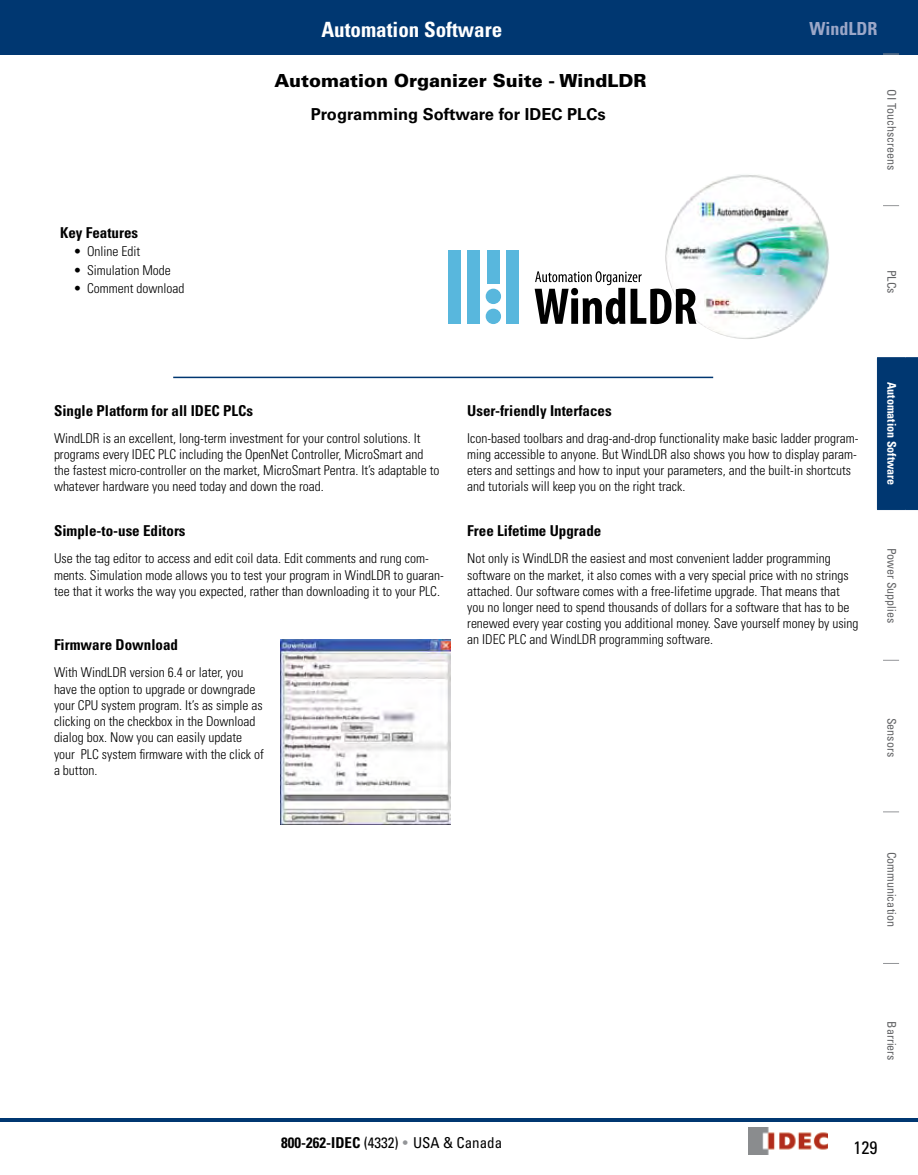
<style>
.page{position:relative;width:918px;height:1175px;background:#fff}
.page>*{position:absolute;margin:0;border:0;box-sizing:border-box;transform-origin:0 0}
.t1{font:700 condensed 21px "Univers LT Std";color:#fff}
.t2{font:900 18px "Univers LT Std";color:#000}
.t3{font:700 condensed 18px "Univers LT Std";color:#9ca7c8}
.t4{font:condensed 18px "Univers LT Std";color:#000}
.t5{font:700 16.5px "Univers LT Std";color:#000}
.t6{font:700 condensed 15px "Univers LT Std";color:#000}
.t7{font:condensed 15px "Univers LT Std";color:#000}
.t8{font:300 condensed 13.5px/16.2px "Univers LT Std";color:#000}
.t9{font:condensed 12px "Univers LT Std";color:#636466}
.t10{font:700 condensed 12px "Univers LT Std";color:#fff}
.s1{font-weight:700}
.s2{color:#939598}
</style>
<div class="page">
<svg style="left:883px;top:205px;width:16px;height:1px"></svg>
<svg style="left:883px;top:660px;width:16px;height:1px"></svg>
<svg style="left:883px;top:811px;width:16px;height:1px"></svg>
<svg style="left:883px;top:963px;width:16px;height:1px"></svg>
<div style="left:0;top:0;width:918px;height:54px;background:#003771"></div>
<img style="left:748px;top:1127px;width:80px;height:27px">
<hr style="left:0;top:1118px;width:918px;height:3px;background:#003771">
<div style="left:877px;top:357px;width:41px;height:153px;background:#003771"></div>
<svg style="left:883px;top:54px;width:16px;height:1px"></svg>
<img style="left:665px;top:174px;width:164px;height:165px">
<svg style="left:535px;top:271px;width:161px;height:53px"></svg>
<div style="left:486px;top:309px;width:15px;height:15px;background:#58b7dd;border-radius:50%"></div>
<div style="left:486px;top:289px;width:15px;height:15px;background:#58b7dd;border-radius:50%"></div>
<div style="left:507px;top:250px;width:12px;height:74px;background:#58b7dd"></div>
<div style="left:467px;top:250px;width:13px;height:74px;background:#58b7dd"></div>
<div style="left:448px;top:250px;width:12px;height:74px;background:#58b7dd"></div>
<div style="left:487px;top:250px;width:13px;height:34px;background:#58b7dd"></div>
<img style="left:281px;top:639px;width:169px;height:185px">
<hr style="left:173px;top:376px;width:540px;height:2px;background:#003771">
<p class="t6" style="left:60px;top:223px;width:80px">Key Features</p>
<p class="t8" style="left:74px;top:243px;width:68px">• Online Edit</p>
<p class="t8" style="left:74px;top:262px;width:99px">• Simulation Mode</p>
<p class="t8" style="left:74px;top:280px;width:112px">• Comment download</p>
<h1 class="t1" style="left:321px;top:17px;width:182px">Automation Software</h1>
<p class="t3" style="left:809px;top:18px;width:70px">WindLDR</p>
<p class="t2" style="left:275px;top:69px;width:373px">Automation Organizer Suite - WindLDR</p>
<p class="t5" style="left:311px;top:105px;width:296px">Programming Software for IDEC PLCs</p>
<p class="t9" style="left:899px;top:89px;width:82px;rotate:90deg">OI Touchscreens</p>
<p class="t9" style="left:899px;top:270px;width:25px;rotate:90deg">PLCs</p>
<p class="t6" style="left:54px;top:401px;width:201px">Single Platform for all IDEC PLCs</p>
<p class="t8" style="left:54px;top:430px;width:387px">WindLDR is an excellent, long-term investment for your control solutions. It programs every IDEC PLC including the OpenNet Controller, MicroSmart and the fastest micro-controller on the market, MicroSmart Pentra. It’s adaptable to whatever hardware you need today and down the road.</p>
<p class="t6" style="left:54px;top:522px;width:133px">Simple-to-use Editors</p>
<p class="t8" style="left:54px;top:550px;width:391px">Use the tag editor to access and edit coil data. Edit comments and rung com&shy;ments. Simulation mode allows you to test your program in WindLDR to guaran&shy;tee that it works the way you expected, rather than downloading it to your PLC.</p>
<p class="t6" style="left:54px;top:636px;width:126px">Firmware Download</p>
<p class="t8" style="left:54px;top:664px;width:211px">With WindLDR version 6.4 or later, you have the option to upgrade or downgrade your CPU system program. It’s as simple as clicking on the checkbox in the Download dialog box. Now you can easily update your PLC system firmware with the click of a button.</p>
<p class="t6" style="left:467px;top:401px;width:146px">User-friendly Interfaces</p>
<p class="t8" style="left:467px;top:430px;width:393px">Icon-based toolbars and drag-and-drop functionality make basic ladder program&shy;ming accessible to anyone. But WindLDR also shows you how to display param&shy;eters and settings and how to input your parameters, and the built-in shortcuts and tutorials will keep you on the right track.</p>
<p class="t6" style="left:467px;top:522px;width:136px">Free Lifetime Upgrade</p>
<p class="t8" style="left:467px;top:550px;width:393px">Not only is WindLDR the easiest and most convenient ladder programming software on the market, it also comes with a very special price with no strings attached. Our software comes with a free-lifetime upgrade. That means that you no longer need to spend thousands of dollars for a software that has to be renewed every year costing you additional money. Save yourself money by using an IDEC PLC and WindLDR programming software.</p>
<p class="t10" style="left:899px;top:382px;width:105px;rotate:90deg">Automation Software</p>
<p class="t9" style="left:899px;top:548px;width:77px;rotate:90deg">Power Supplies</p>
<p class="t9" style="left:899px;top:717px;width:41px;rotate:90deg">Sensors</p>
<p class="t9" style="left:899px;top:851px;width:76px;rotate:90deg">Communication</p>
<p class="t7" style="left:281px;top:1132px;width:222px"><span class="s1">800-262-IDEC</span> (4332) <span class="s2">•</span> USA &amp; Canada</p>
<p class="t9" style="left:899px;top:1021px;width:41px;rotate:90deg">Barriers</p>
<p class="t4" style="left:854px;top:1136px;width:25px">129</p>
</div>
